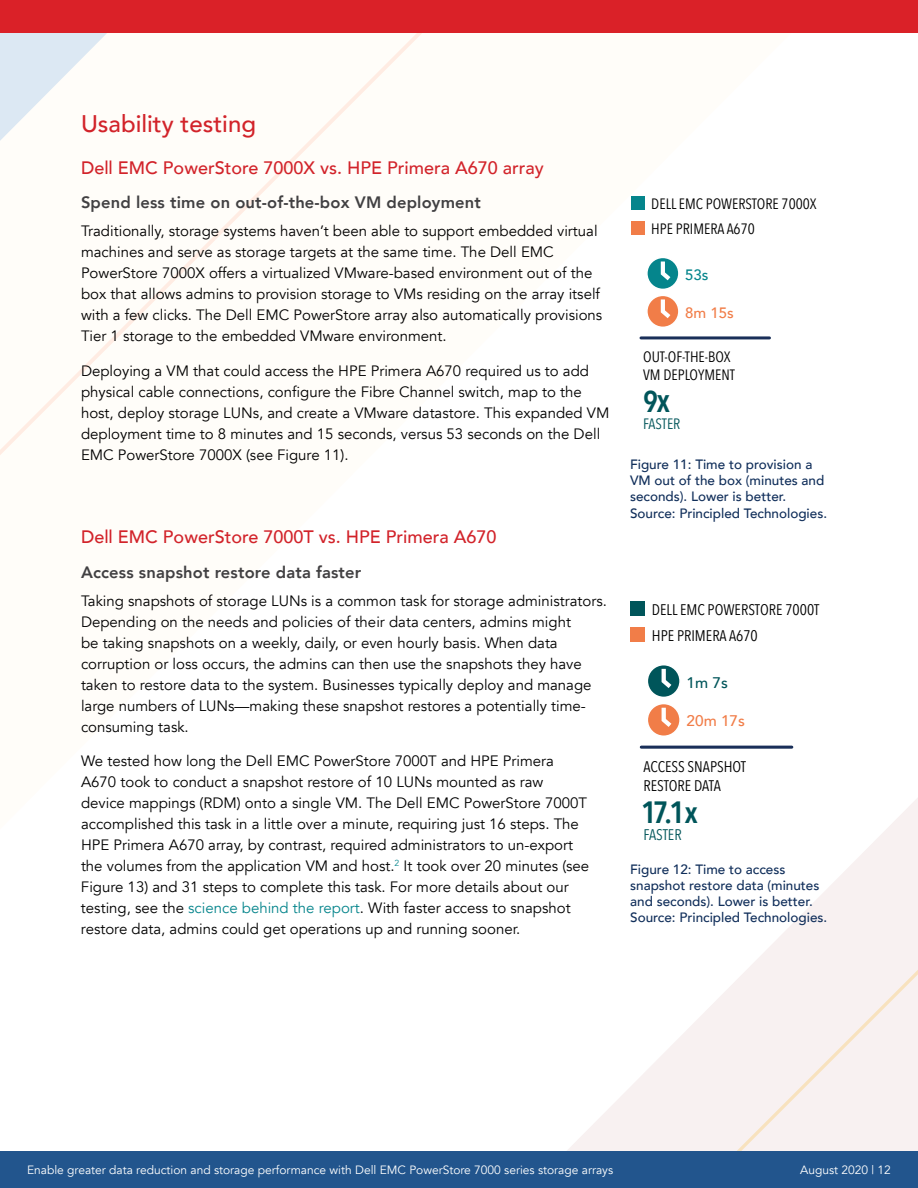
<style>
.page{position:relative;width:918px;height:1188px;background:#fff}
.page>*{position:absolute;margin:0;border:0;box-sizing:border-box;transform-origin:0 0}
.t1{font:600 30.75px "Avenir Next Condensed";color:#00555a}
.t2{font:600 30px "Avenir Next Condensed";color:#00555a}
.t3{font:500 24px "Avenir";color:#d2232a}
.t4{font:500 18px "Avenir";color:#d2232a}
.t5{font:800 16.5px "Avenir";letter-spacing:.01em;color:#414042}
.t6{font:15.3px/18.5px "Avenir Next Condensed";color:#000}
.t7{font:15.3px "Avenir Next Condensed";color:#00555a}
.t8{font:500 15.3px "Avenir";color:#f17d48}
.t9{font:500 15.3px "Avenir";color:#00555a}
.t10{font:15px/21px "Avenir";color:#000}
.t11{font:15px/18px "Avenir Next Condensed";color:#000}
.t12{font:15px "Avenir Next Condensed";color:#00555a}
.t13{font:500 15px "Avenir";color:#f17d48}
.t14{font:500 15px "Avenir";color:#05858c}
.t15{font:500 13.5px/16.2px "Avenir";color:#102e5a}
.t16{font:12px "Avenir";color:#fff}
.s1{color:#06858c}
</style>
<div class="page">
<svg style="left:567px;top:798px;width:351px;height:353px"></svg>
<svg style="left:0;top:32px;width:470px;height:423px"></svg>
<div style="left:729px;top:955px;width:189px;height:196px;background:#f8f1f1"></div>
<svg style="left:0;top:32px;width:140px;height:109px"></svg>
<hr style="left:641px;top:336px;width:129px;height:3px;background:#1a2f59">
<div style="left:631px;top:196px;width:14px;height:14px;background:#05858c"></div>
<div style="left:631px;top:221px;width:14px;height:14px;background:#f17d48"></div>
<svg style="left:647px;top:258px;width:32px;height:69px"></svg>
<hr style="left:641px;top:746px;width:151px;height:3px;background:#1a2f59">
<div style="left:631px;top:602px;width:14px;height:14px;background:#00555a"></div>
<div style="left:631px;top:628px;width:14px;height:14px;background:#f17d48"></div>
<svg style="left:648px;top:665px;width:32px;height:71px"></svg>
<div style="left:0;top:1151px;width:918px;height:37px;background:#22558d"></div>
<div style="left:0;top:0;width:918px;height:32px;background:#da2128"></div>
<h3 class="t3" style="left:81px;top:103px;width:177px">Usability testing</h3>
<p class="t4" style="left:81px;top:152px;width:464px">Dell EMC PowerStore 7000X vs. HPE Primera A670 array</p>
<p class="t5" style="left:81px;top:190px;width:401px">Spend less time on out-of-the-box VM deployment</p>
<p class="t10" style="left:81px;top:221px;width:523px">Traditionally, storage systems haven’t been able to support embedded virtual machines and serve as storage targets at the same time. The Dell EMC PowerStore 7000X offers a virtualized VMware-based environment out of the box that allows admins to provision storage to VMs residing on the array itself with a few clicks. The Dell EMC PowerStore array also automatically provisions Tier 1 storage to the embedded VMware environment.</p>
<p class="t10" style="left:81px;top:360px;width:530px">Deploying a VM that could access the HPE Primera A670 required us to add physical cable connections, configure the Fibre Channel switch, map to the host, deploy storage LUNs, and create a VMware datastore. This expanded VM deployment time to 8 minutes and 15 seconds, versus 53 seconds on the Dell EMC PowerStore 7000X (see Figure 11).</p>
<p class="t4" style="left:81px;top:521px;width:417px">Dell EMC PowerStore 7000T vs. HPE Primera A670</p>
<p class="t5" style="left:81px;top:559px;width:282px">Access snapshot restore data faster</p>
<p class="t10" style="left:81px;top:590px;width:528px">Taking snapshots of storage LUNs is a common task for storage administrators.<br>Depending on the needs and policies of their data centers, admins might<br>be taking snapshots on a weekly, daily, or even hourly basis. When data corruption or loss occurs, the admins can then use the snapshots they have taken to restore data to the system. Businesses typically deploy and manage large numbers of LUNs—making these snapshot restores a potentially time&shy;consuming task.</p>
<p class="t10" style="left:81px;top:751px;width:510px">We tested how long the Dell EMC PowerStore 7000T and HPE Primera A670 took to conduct a snapshot restore of 10 LUNs mounted as raw device mappings (RDM) onto a single VM. The Dell EMC PowerStore 7000T accomplished this task in a little over a minute, requiring just 16 steps. The HPE Primera A670 array, by contrast, required administrators to un-export the volumes from the application VM and host.<sup>2</sup> It took over 20 minutes (see Figure 13) and 31 steps to complete this task. For more details about our testing, see the <span class="s1">science behind the report</span>. With faster access to snapshot restore data, admins could get operations up and running sooner.</p>
<p class="t11" style="left:651px;top:194px;width:167px">DELL EMC POWERSTORE 7000X</p>
<p class="t11" style="left:651px;top:219px;width:105px">HPE PRIMERA A670</p>
<p class="t14" style="left:685px;top:262px;width:25px">53s</p>
<p class="t13" style="left:685px;top:300px;width:50px">8m 15s</p>
<p class="t11" style="left:643px;top:348px;width:93px">OUT-OF-THE-BOX<br>VM DEPLOYMENT</p>
<h2 class="t2" style="left:643px;top:375px;width:28px">9X</h2>
<p class="t12" style="left:643px;top:410px;width:39px">FASTER</p>
<p class="t15" style="left:630px;top:455px;width:199px">Figure 11: Time to provision a<br>VM out of the box (minutes and seconds). Lower is better.<br>Source: Principled Technologies.</p>
<p class="t6" style="left:652px;top:600px;width:169px">DELL EMC POWERSTORE 7000T</p>
<p class="t6" style="left:652px;top:626px;width:107px">HPE PRIMERA A670</p>
<p class="t9" style="left:687px;top:669px;width:43px">1m 7s</p>
<p class="t8" style="left:687px;top:708px;width:60px">20m 17s</p>
<p class="t6" style="left:643px;top:757px;width:104px">ACCESS SNAPSHOT<br>RESTORE DATA</p>
<h1 class="t1" style="left:641px;top:786px;width:58px">17.1x</h1>
<p class="t7" style="left:643px;top:822px;width:40px">FASTER</p>
<p class="t15" style="left:630px;top:860px;width:199px">Figure 12: Time to access snapshot restore data (minutes and seconds). Lower is better.<br>Source: Principled Technologies.</p>
<p class="t16" style="left:27px;top:1163px;width:588px">Enable greater data reduction and storage performance with Dell EMC PowerStore 7000 series storage arrays</p>
<p class="t16" style="left:800px;top:1163px;width:92px">August 2020 | 12</p>
</div>
